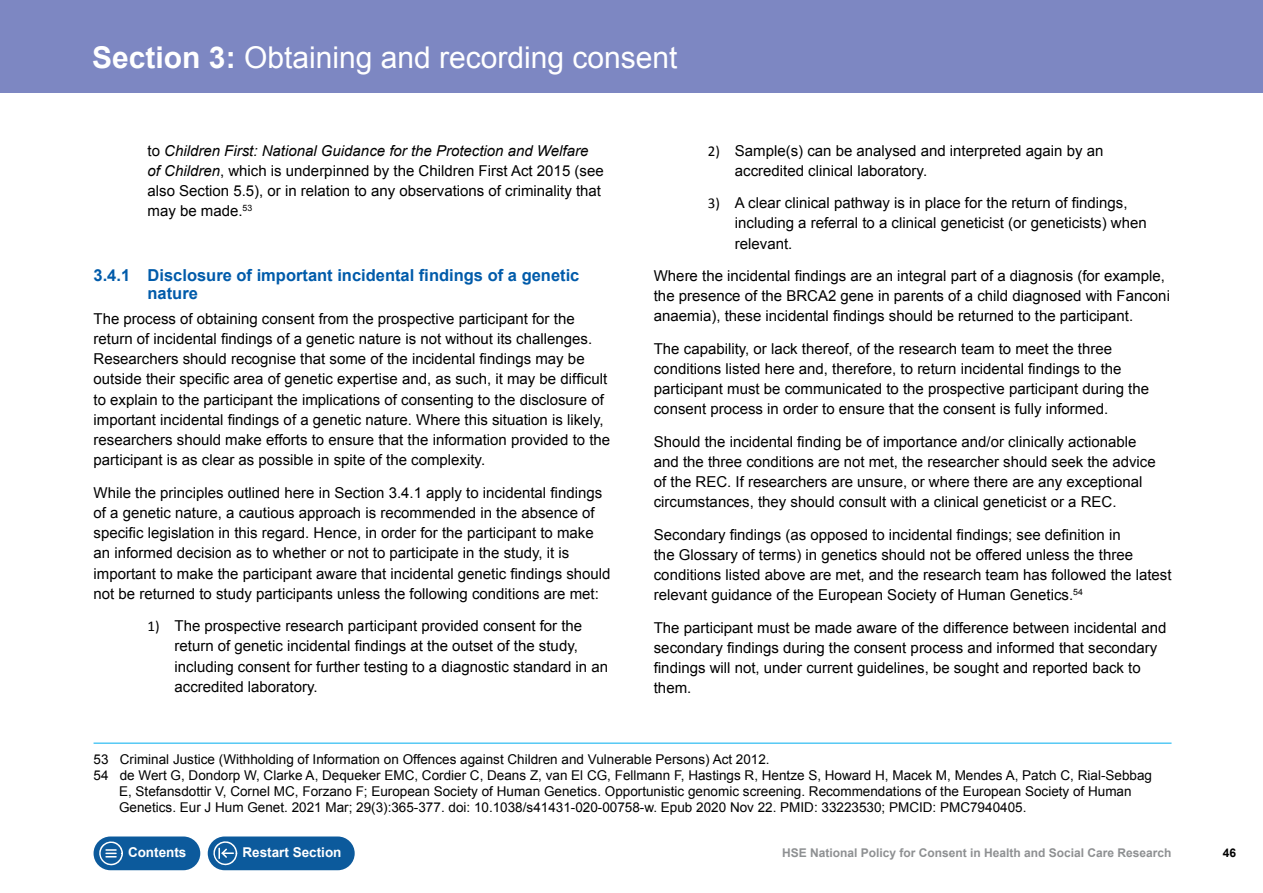
<style>
.page{position:relative;width:1263px;height:893px;background:#fff}
.page>*{position:absolute;margin:0;border:0;box-sizing:border-box;transform-origin:0 0}
.t1{font:30px "Arial";color:#fff}
.t2{font:700 16.5px/17.9px "Arial";color:#005baa}
.t3{font:15px/20.2px "Arial";color:#000}
.t4{font:13.5px "Arial";color:#000}
.t5{font:700 13.5px "Arial";color:#fff}
.t6{font:700 12px "Arial";color:#8e9092}
.t7{font:700 12px "Arial";color:#000}
.s1{font-weight:700}
.s2{font-style:italic}
.s3{font-family:"Calibri"}
</style>
<div class="page">
<div style="left:94px;top:836px;width:106px;height:34px;background:#0c5a9c;border-radius:17px"></div>
<svg style="left:96px;top:840px;width:27px;height:27px"></svg>
<div style="left:0;top:0;width:1263px;height:92px;background:#7d87c2"></div>
<hr style="left:94px;top:743px;width:1077px;height:1px;background:#00aeef">
<div style="left:208px;top:836px;width:147px;height:34px;background:#0c5a9c;border-radius:17px"></div>
<svg style="left:209px;top:840px;width:28px;height:27px"></svg>
<h1 class="t1" style="left:92px;top:38px;width:587px"><span class="s1">Section 3:</span> Obtaining and recording consent</h1>
<p class="t3" style="left:148px;top:140px;width:458px">to <span class="s2">Children First: National Guidance for the Protection and Welfare of Children</span>, which is underpinned by the Children First Act 2015 (see also Section 5.5), or in relation to any observations of criminality that may be made.<sup>53</sup></p>
<p class="t2" style="left:148px;top:267px;width:433px;text-indent:-54px">3.4.1 Disclosure of important incidental findings of a genetic nature</p>
<p class="t3" style="left:94px;top:308px;width:518px">The process of obtaining consent from the prospective participant for the return of incidental findings of a genetic nature is not without its challenges.<br>Researchers should recognise that some of the incidental findings may be outside their specific area of genetic expertise and, as such, it may be difficult to explain to the participant the implications of consenting to the disclosure of important incidental findings of a genetic nature. Where this situation is likely, researchers should make efforts to ensure that the information provided to the participant is as clear as possible in spite of the complexity.</p>
<p class="t3" style="left:94px;top:482px;width:518px">While the principles outlined here in Section 3.4.1 apply to incidental findings of a genetic nature, a cautious approach is recommended in the absence of specific legislation in this regard. Hence, in order for the participant to make an informed decision as to whether or not to participate in the study, it is important to make the participant aware that incidental genetic findings should not be returned to study participants unless the following conditions are met:</p>
<p class="t3" style="left:175px;top:616px;width:435px;text-indent:-27px"><span class="s3">1)</span> The prospective research participant provided consent for the return of genetic incidental findings at the outset of the study, including consent for further testing to a diagnostic standard in an accredited laboratory.</p>
<p class="t3" style="left:735px;top:140px;width:370px;text-indent:-27px"><span class="s3">2)</span> Sample(s) can be analysed and interpreted again by an accredited clinical laboratory.</p>
<p class="t3" style="left:735px;top:193px;width:413px;text-indent:-27px"><span class="s3">3)</span> A clear clinical pathway is in place for the return of findings, including a referral to a clinical geneticist (or geneticists) when relevant.</p>
<p class="t3" style="left:654px;top:266px;width:518px">Where the incidental findings are an integral part of a diagnosis (for example, the presence of the BRCA2 gene in parents of a child diagnosed with Fanconi anaemia), these incidental findings should be returned to the participant.</p>
<p class="t3" style="left:654px;top:338px;width:497px">The capability, or lack thereof, of the research team to meet the three conditions listed here and, therefore, to return incidental findings to the participant must be communicated to the prospective participant during the consent process in order to ensure that the consent is fully informed.</p>
<p class="t3" style="left:654px;top:431px;width:503px">Should the incidental finding be of importance and/or clinically actionable and the three conditions are not met, the researcher should seek the advice of the REC. If researchers are unsure, or where there are any exceptional circumstances, they should consult with a clinical geneticist or a REC.</p>
<p class="t3" style="left:654px;top:524px;width:519px">Secondary findings (as opposed to incidental findings; see definition in<br>the Glossary of terms) in genetics should not be offered unless the three conditions listed above are met, and the research team has followed the latest relevant guidance of the European Society of Human Genetics.<sup>54</sup></p>
<p class="t3" style="left:654px;top:617px;width:514px">The participant must be made aware of the difference between incidental and secondary findings during the consent process and informed that secondary findings will not, under current guidelines, be sought and reported back to them.</p>
<p class="t4" style="left:94px;top:750px;width:678px">53 Criminal Justice (Withholding of Information on Offences against Children and Vulnerable Persons) Act 2012.</p>
<p class="t4" style="left:94px;top:766px;width:1060px">54 de Wert G, Dondorp W, Clarke A, Dequeker EMC, Cordier C, Deans Z, van El CG, Fellmann F, Hastings R, Hentze S, Howard H, Macek M, Mendes A, Patch C, Rial-Sebbag</p>
<p class="t4" style="left:119px;top:782px;width:1014px">E, Stefansdottir V, Cornel MC, Forzano F; European Society of Human Genetics. Opportunistic genomic screening. Recommendations of the European Society of Human</p>
<p class="t4" style="left:119px;top:799px;width:909px">Genetics. Eur J Hum Genet. 2021 Mar; 29(3):365-377. doi: 10.1038/s41431-020-00758-w. Epub 2020 Nov 22. PMID: 33223530; PMCID: PMC7940405.</p>
<p class="t5" style="left:128px;top:844px;width:60px">Contents</p>
<p class="t6" style="left:782px;top:844px;width:391px">HSE National Policy for Consent in Health and Social Care Research</p>
<p class="t7" style="left:1223px;top:844px;width:15px">46</p>
<p class="t5" style="left:242px;top:844px;width:101px">Restart Section</p>
</div>
